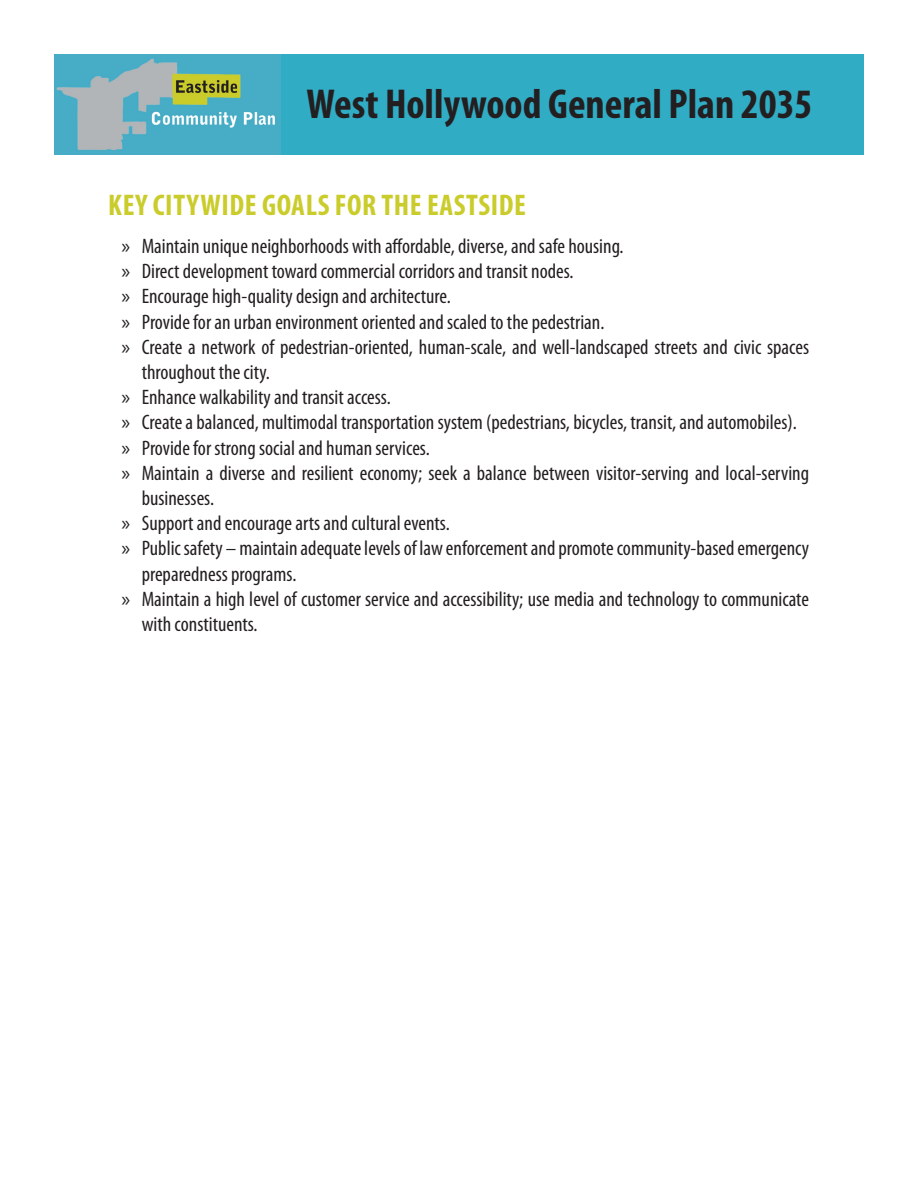
<style>
.page{position:relative;width:918px;height:1188px;background:#fff}
.page>*{position:absolute;margin:0;border:0;box-sizing:border-box;transform-origin:0 0}
.t1{font:700 condensed 42px "Myriad Pro";color:#231f20}
.t2{font:700 condensed 30px "Myriad Pro";letter-spacing:.02em;color:#cacc2b}
.Bullets{font:condensed 21px/25.2px "Myriad Pro";color:#231f20}
.s1{font-stretch:normal}
</style>
<div class="page">
<div style="left:276px;top:54px;width:588px;height:101px;background:#31acc5"></div>
<img style="left:54px;top:54px;width:227px;height:101px">
<p class="t1" style="left:307px;top:78px;width:507px">West Hollywood General Plan 2035</p>
<p class="t2" style="left:108px;top:186px;width:419px">KEY CITYWIDE GOALS FOR THE EASTSIDE</p>
<p class="Bullets" style="left:122px;top:233px;width:504px"><span class="s1">»</span> Maintain unique neighborhoods with affordable, diverse, and safe housing.</p>
<p class="Bullets" style="left:122px;top:258px;width:454px"><span class="s1">»</span> Direct development toward commercial corridors and transit nodes.</p>
<p class="Bullets" style="left:122px;top:284px;width:331px"><span class="s1">»</span> Encourage high-quality design and architecture.</p>
<p class="Bullets" style="left:122px;top:309px;width:484px"><span class="s1">»</span> Provide for an urban environment oriented and scaled to the pedestrian.</p>
<p class="Bullets" style="left:142px;top:334px;width:669px;text-indent:-20px"><span class="s1">»</span> Create a network of pedestrian-oriented, human-scale, and well-landscaped streets and civic spaces throughout the city.</p>
<p class="Bullets" style="left:122px;top:384px;width:271px"><span class="s1">»</span> Enhance walkability and transit access.</p>
<p class="Bullets" style="left:122px;top:410px;width:677px"><span class="s1">»</span> Create a balanced, multimodal transportation system (pedestrians, bicycles, transit, and automobiles).</p>
<p class="Bullets" style="left:122px;top:435px;width:310px"><span class="s1">»</span> Provide for strong social and human services.</p>
<p class="Bullets" style="left:142px;top:460px;width:669px;text-indent:-20px"><span class="s1">»</span> Maintain a diverse and resilient economy; seek a balance between visitor-serving and local-serving businesses.</p>
<p class="Bullets" style="left:122px;top:510px;width:330px"><span class="s1">»</span> Support and encourage arts and cultural events.</p>
<p class="Bullets" style="left:142px;top:536px;width:669px;text-indent:-20px"><span class="s1">»</span> Public safety – maintain adequate levels of law enforcement and promote community-based emergency preparedness programs.</p>
<p class="Bullets" style="left:142px;top:586px;width:669px;text-indent:-20px"><span class="s1">»</span> Maintain a high level of customer service and accessibility; use media and technology to communicate with constituents.</p>
</div>
